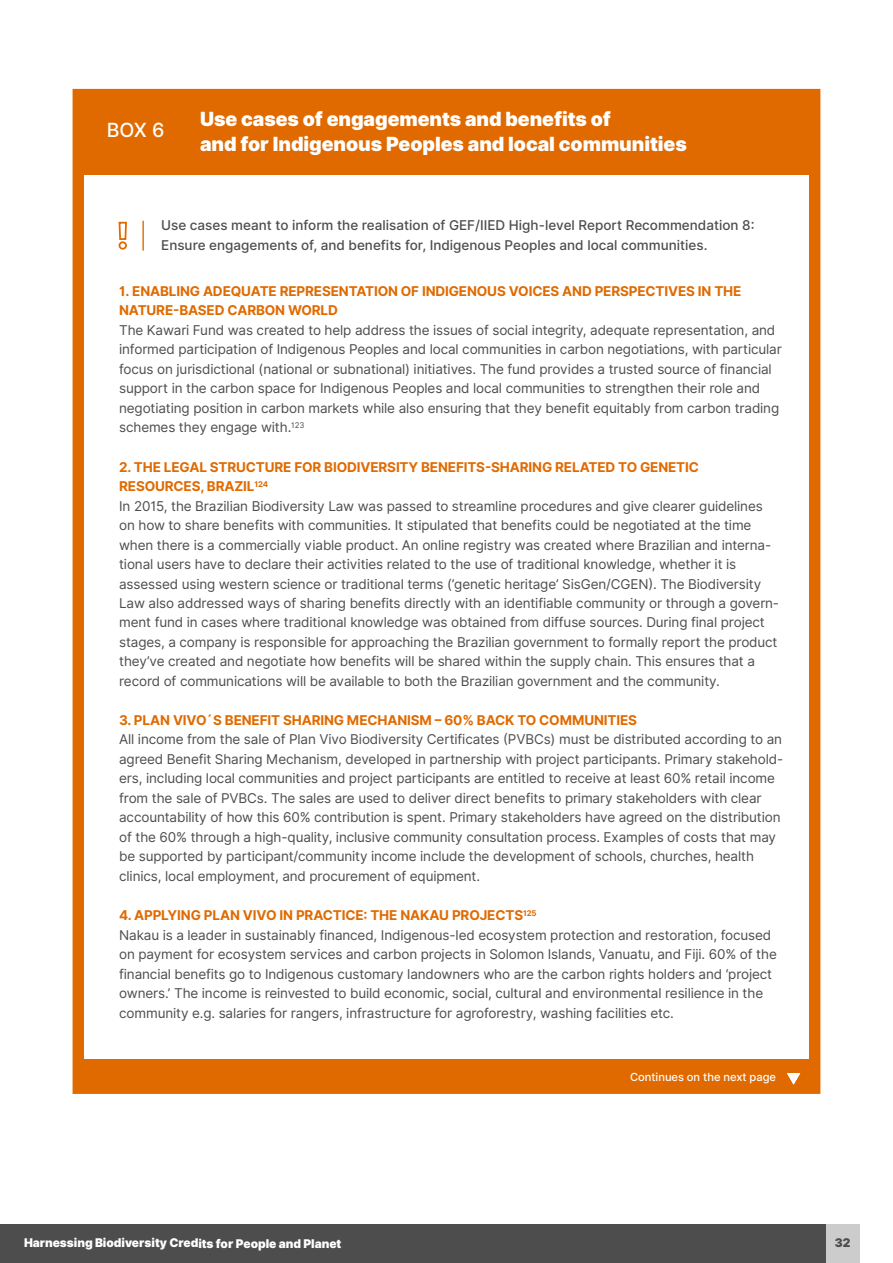
<style>
.page{position:relative;width:893px;height:1263px;background:#fff}
.page>*{position:absolute;margin:0;border:0;box-sizing:border-box;transform-origin:0 0}
.t1{font:900 19.5px/25.5px "Inter";letter-spacing:-.005em;color:#fff}
.t2{font:500 19.5px "Inter";color:#fff}
.t3{font:13.5px/19.5px "Inter";letter-spacing:-.01em;color:#4d4d4d}
.t4{font:700 13.5px/19.5px "Inter";letter-spacing:-.01em;color:#e06a00}
.t5{font:500 13.5px/19.5px "Inter";color:#4d4d4d}
.t6{font:900 12px "Inter";letter-spacing:-.005em;color:#fff}
.t7{font:900 12px "Inter";color:#4d4d4d}
.t8{font:500 11.1px "Inter";letter-spacing:-.005em;color:#fff}
.s1{font-weight:700;color:#e06a00}
</style>
<div class="page">
<div style="left:0;top:1225px;width:859px;height:38px;background:#4d4d4d"></div>
<div style="left:826px;top:1225px;width:33px;height:38px;background:#ccc"></div>
<div style="left:78px;top:95px;width:737px;height:80px;background:#e06a00"></div>
<div style="left:73px;top:89px;width:747px;height:1005px;border:11px solid #e06a00"></div>
<svg style="left:118px;top:221px;width:9px;height:29px"></svg>
<hr style="left:142px;top:221px;width:2px;height:30px;background:#e06a00">
<div style="left:78px;top:1060px;width:737px;height:28px;background:#e06a00"></div>
<svg style="left:787px;top:1073px;width:13px;height:11px"></svg>
<h1 class="t2" style="left:107px;top:115px;width:59px">BOX 6</h1>
<h1 class="t1" style="left:200px;top:106px;width:488px">Use cases of engagements and benefits of<br>and for Indigenous Peoples and local communities</h1>
<p class="t5" style="left:161px;top:216px;width:595px">Use cases meant to inform the realisation of GEF/IIED High-level Report Recommendation 8:<br>Ensure engagements of, and benefits for, Indigenous Peoples and local communities.</p>
<p class="t4" style="left:119px;top:282px;width:624px">1. ENABLING ADEQUATE REPRESENTATION OF INDIGENOUS VOICES AND PERSPECTIVES IN THE<br>NATURE-BASED CARBON WORLD</p>
<p class="t3" style="left:119px;top:320px;width:664px">The Kawari Fund was created to help address the issues of social integrity, adequate representation, and informed participation of Indigenous Peoples and local communities in carbon negotiations, with particular focus on jurisdictional (national or subnational) initiatives. The fund provides a trusted source of financial support in the carbon space for Indigenous Peoples and local communities to strengthen their role and negotiating position in carbon markets while also ensuring that they benefit equitably from carbon trading schemes they engage with.<sup>123</sup></p>
<p class="t3" style="left:119px;top:457px;width:661px"><span class="s1">2. THE LEGAL STRUCTURE FOR BIODIVERSITY BENEFITS-SHARING RELATED TO GENETIC RESOURCES, BRAZIL</span><sup>124<br></sup>In 2015, the Brazilian Biodiversity Law was passed to streamline procedures and give clearer guidelines on how to share benefits with communities. It stipulated that benefits could be negotiated at the time when there is a commercially viable product. An online registry was created where Brazilian and interna&shy;tional users have to declare their activities related to the use of traditional knowledge, whether it is assessed using western science or traditional terms (‘genetic heritage’ SisGen/CGEN). The Biodiversity Law also addressed ways of sharing benefits directly with an identifiable community or through a govern&shy;ment fund in cases where traditional knowledge was obtained from diffuse sources. During final project stages, a company is responsible for approaching the Brazilian government to formally report the product they’ve created and negotiate how benefits will be shared within the supply chain. This ensures that a record of communications will be available to both the Brazilian government and the community.</p>
<p class="t4" style="left:119px;top:711px;width:519px">3. PLAN VIVO´S BENEFIT SHARING MECHANISM – 60% BACK TO COMMUNITIES</p>
<p class="t3" style="left:119px;top:730px;width:666px">All income from the sale of Plan Vivo Biodiversity Certificates (PVBCs) must be distributed according to an agreed Benefit Sharing Mechanism, developed in partnership with project participants. Primary stakehold&shy;ers, including local communities and project participants are entitled to receive at least 60% retail income from the sale of PVBCs. The sales are used to deliver direct benefits to primary stakeholders with clear accountability of how this 60% contribution is spent. Primary stakeholders have agreed on the distribution of the 60% through a high-quality, inclusive community consultation process. Examples of costs that may be supported by participant/community income include the development of schools, churches, health clinics, local employment, and procurement of equipment.</p>
<p class="t3" style="left:119px;top:905px;width:659px"><span class="s1">4. APPLYING PLAN VIVO IN PRACTICE: THE NAKAU PROJECTS</span><sup>125<br></sup>Nakau is a leader in sustainably financed, Indigenous-led ecosystem protection and restoration, focused on payment for ecosystem services and carbon projects in Solomon Islands, Vanuatu, and Fiji. 60% of the financial benefits go to Indigenous customary landowners who are the carbon rights holders and ‘project owners.’ The income is reinvested to build economic, social, cultural and environmental resilience in the community e.g. salaries for rangers, infrastructure for agroforestry, washing facilities etc.</p>
<p class="t8" style="left:630px;top:1069px;width:147px">Continues on the next page</p>
<p class="t6" style="left:24px;top:1234px;width:319px">Harnessing Biodiversity Credits for People and Planet</p>
<p class="t7" style="left:835px;top:1233px;width:17px">32</p>
</div>
